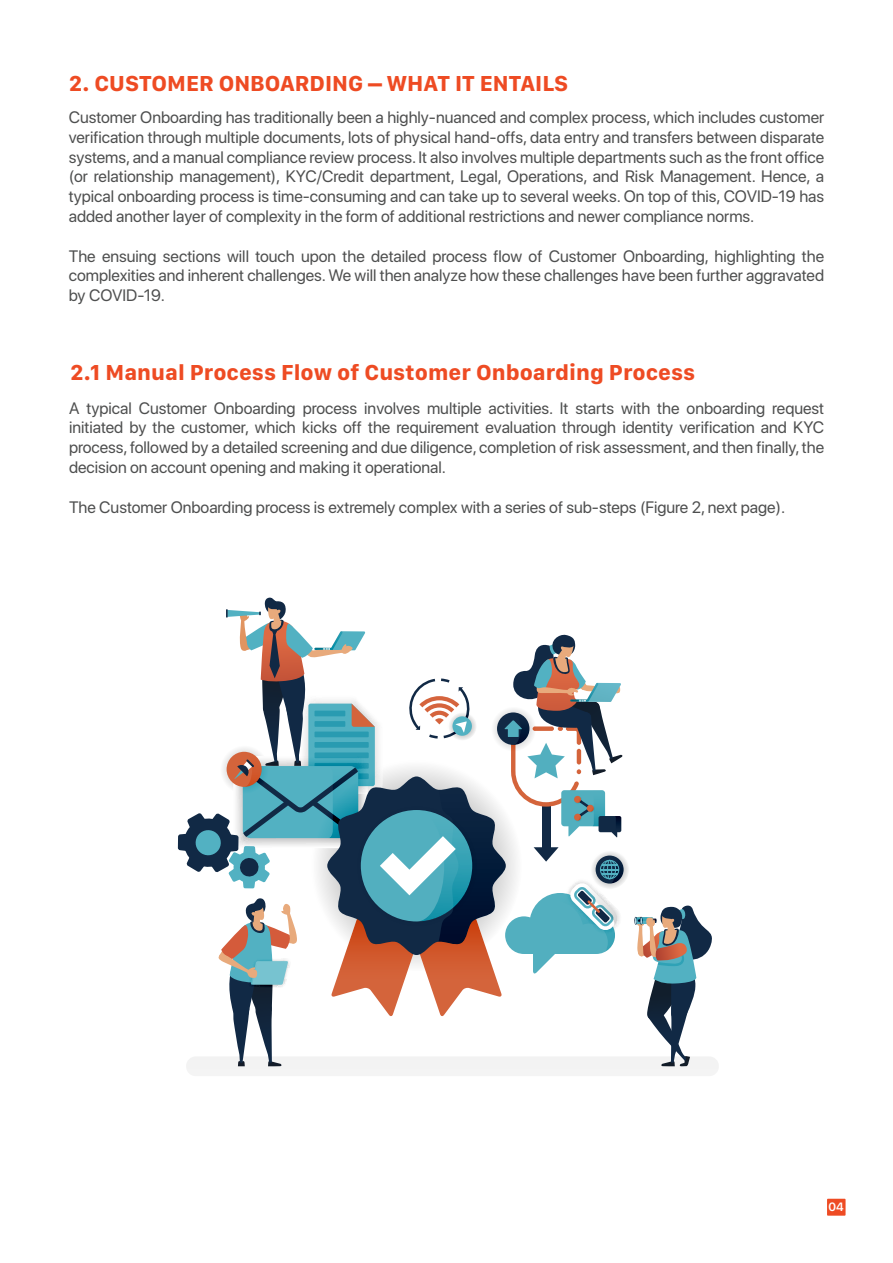
<style>
.page{position:relative;width:893px;height:1263px;background:#fff}
.page>*{position:absolute;margin:0;border:0;box-sizing:border-box;transform-origin:0 0}
.t1{font:700 22.5px "SF Compact Text";color:#ee4b23}
.t2{font:16.5px/19.8px "SF Pro Display";color:#4e4f4f;text-align:justify}
.t3{font:600 12px "SF Pro Display";color:#fff}
</style>
<div class="page">
<div style="left:827px;top:1199px;width:18px;height:17px;background:#ee4b23"></div>
<div style="left:186px;top:1056px;width:533px;height:20px;background:#f4f4f4;border-radius:10px"></div>
<svg style="left:590px;top:850px;width:39px;height:39px"></svg>
<svg style="left:634px;top:905px;width:78px;height:161px"></svg>
<svg style="left:178px;top:597px;width:446px;height:469px"></svg>
<h1 class="t1" style="left:69px;top:70px;width:501px">2. CUSTOMER ONBOARDING – WHAT IT ENTAILS</h1>
<p class="t2" style="left:69px;top:107px;width:757px">Customer Onboarding has traditionally been a highly-nuanced and complex process, which includes customer verification through multiple documents, lots of physical hand-offs, data entry and transfers between disparate systems, and a manual compliance review process. It also involves multiple departments such as the front office (or relationship management), KYC/Credit department, Legal, Operations, and Risk Management. Hence, a typical onboarding process is time-consuming and can take up to several weeks. On top of this, COVID-19 has added another layer of complexity in the form of additional restrictions and newer compliance norms.</p>
<p class="t2" style="left:69px;top:246px;width:757px">The ensuing sections will touch upon the detailed process flow of Customer Onboarding, highlighting the complexities and inherent challenges. We will then analyze how these challenges have been further aggravated by COVID-19.</p>
<h1 class="t1" style="left:70px;top:359px;width:627px">2.1 Manual Process Flow of Customer Onboarding Process</h1>
<p class="t2" style="left:69px;top:398px;width:757px">A typical Customer Onboarding process involves multiple activities. It starts with the onboarding request initiated by the customer, which kicks off the requirement evaluation through identity verification and KYC process, followed by a detailed screening and due diligence, completion of risk assessment, and then finally, the decision on account opening and making it operational.</p>
<p class="t2" style="left:69px;top:497px;width:718px">The Customer Onboarding process is extremely complex with a series of sub-steps (Figure 2, next page).</p>
<p class="t3" style="left:829px;top:1200px;width:17px">04</p>
</div>
